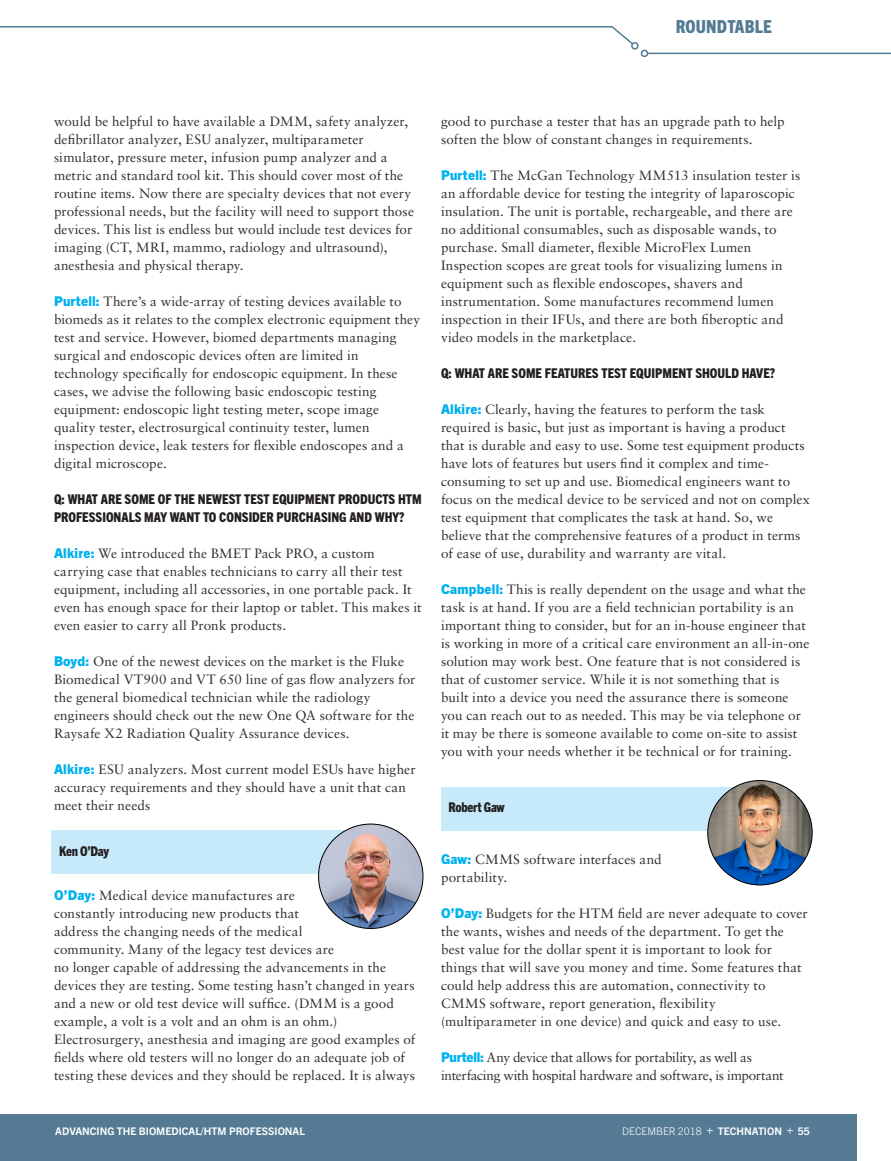
<style>
.page{position:relative;width:891px;height:1161px;background:#fff}
.page>*{position:absolute;margin:0;border:0;box-sizing:border-box;transform-origin:0 0}
.t1{font:800 condensed 18px "Trade Gothic Next LT Pro";letter-spacing:.01em;color:#547b93}
.Answer_Round_Table{font:13.5px/18px "Sabon";letter-spacing:.01em;color:#312f30}
.NEW_BODY_SUBHEAD{font:800 condensed 13.5px/18px "Trade Gothic Next LT Pro";color:#231f20}
.Answer_Round_Table-2{font:13.5px/18px "Sabon";letter-spacing:-.02em;color:#312f30}
.NEW_BODY_SUBHEAD-2{font:800 condensed 13.5px "Trade Gothic Next LT Pro";letter-spacing:-.02em;color:#231f20}
.t2{font:700 10.5px "Trade Gothic Next LT Pro";color:#fff}
.t3{font:300 10.5px "Trade Gothic Next LT Pro";color:#fff}
.s1{font-family:"Trade Gothic Next LT Pro";font-weight:800;color:#00b1ef}
</style>
<div class="page">
<hr style="left:0;top:1115px;width:1px;height:46px;background:#547b93">
<div style="left:1px;top:1115px;width:856px;height:46px;background:#547b93"></div>
<svg style="left:0;top:26px;width:633px;height:18px"></svg>
<div style="left:631px;top:42px;width:8px;height:8px;border:2px solid #547b93;border-radius:50%"></div>
<hr style="left:647px;top:53px;width:244px;height:1px;background:#547b93">
<div style="left:641px;top:50px;width:7px;height:7px;border:2px solid #547b93;border-radius:50%"></div>
<div style="left:52px;top:830px;width:332px;height:44px;background:#c6eafa"></div>
<img style="left:319px;top:824px;width:104px;height:104px;border-radius:52px">
<div style="left:441px;top:787px;width:332px;height:43px;background:#c6eafa"></div>
<img style="left:708px;top:781px;width:104px;height:104px;border-radius:52px">
<svg style="left:707px;top:1128px;width:6px;height:6px"></svg>
<svg style="left:787px;top:1128px;width:6px;height:6px"></svg>
<p class="t1" style="left:676px;top:14px;width:97px">ROUNDTABLE</p>
<p class="Answer_Round_Table" style="left:54px;top:112px;width:362px">would be helpful to have available a DMM, safety analyzer, defibrillator analyzer, ESU analyzer, multiparameter simulator, pressure meter, infusion pump analyzer and a metric and standard tool kit. This should cover most of the routine items. Now there are specialty devices that not every professional needs, but the facility will need to support those devices. This list is endless but would include test devices for imaging (CT, MRI, mammo, radiology and ultrasound), anesthesia and physical therapy.</p>
<p class="Answer_Round_Table" style="left:54px;top:292px;width:368px"><span class="s1">Purtell:</span> There’s a wide-array of testing devices available to biomeds as it relates to the complex electronic equipment they test and service. However, biomed departments managing surgical and endoscopic devices often are limited in technology specifically for endoscopic equipment. In these cases, we advise the following basic endoscopic testing equipment: endoscopic light testing meter, scope image quality tester, electrosurgical continuity tester, lumen inspection device, leak testers for flexible endoscopes and a digital microscope.</p>
<p class="NEW_BODY_SUBHEAD" style="left:54px;top:489px;width:369px">Q: WHAT ARE SOME OF THE NEWEST TEST EQUIPMENT PRODUCTS HTM<br>PROFESSIONALS MAY WANT TO CONSIDER PURCHASING AND WHY?</p>
<p class="Answer_Round_Table" style="left:54px;top:544px;width:369px"><span class="s1">Alkire:</span> We introduced the BMET Pack PRO, a custom carrying case that enables technicians to carry all their test equipment, including all accessories, in one portable pack. It even has enough space for their laptop or tablet. This makes it even easier to carry all Pronk products.</p>
<p class="Answer_Round_Table" style="left:54px;top:652px;width:363px"><span class="s1">Boyd:</span> One of the newest devices on the market is the Fluke Biomedical VT900 and VT 650 line of gas flow analyzers for the general biomedical technician while the radiology engineers should check out the new One QA software for the Raysafe X2 Radiation Quality Assurance devices.</p>
<p class="Answer_Round_Table" style="left:54px;top:760px;width:363px"><span class="s1">Alkire:</span> ESU analyzers. Most current model ESUs have higher accuracy requirements and they should have a unit that can meet their needs</p>
<p class="NEW_BODY_SUBHEAD" style="left:59px;top:841px;width:51px">Ken O’Day</p>
<p class="Answer_Round_Table" style="left:54px;top:886px;width:363px"><span class="s1">O’Day:</span> Medical device manufactures are<br>constantly introducing new products that<br>address the changing needs of the medical<br>community. Many of the legacy test devices are<br>no longer capable of addressing the advancements in the devices they are testing. Some testing hasn’t changed in years and a new or old test device will suffice. (DMM is a good example, a volt is a volt and an ohm is an ohm.)<br>Electrosurgery, anesthesia and imaging are good examples of fields where old testers will no longer do an adequate job of testing these devices and they should be replaced. It is always</p>
<p class="Answer_Round_Table" style="left:441px;top:112px;width:345px">good to purchase a tester that has an upgrade path to help soften the blow of constant changes in requirements.</p>
<p class="Answer_Round_Table" style="left:441px;top:166px;width:361px"><span class="s1">Purtell:</span> The McGan Technology MM513 insulation tester is an affordable device for testing the integrity of laparoscopic insulation. The unit is portable, rechargeable, and there are no additional consumables, such as disposable wands, to purchase. Small diameter, flexible MicroFlex Lumen Inspection scopes are great tools for visualizing lumens in equipment such as flexible endoscopes, shavers and instrumentation. Some manufactures recommend lumen inspection in their IFUs, and there are both fiberoptic and video models in the marketplace.</p>
<p class="NEW_BODY_SUBHEAD" style="left:441px;top:363px;width:336px">Q: WHAT ARE SOME FEATURES TEST EQUIPMENT SHOULD HAVE?</p>
<p class="Answer_Round_Table" style="left:441px;top:400px;width:371px"><span class="s1">Alkire:</span> Clearly, having the features to perform the task required is basic, but just as important is having a product that is durable and easy to use. Some test equipment products have lots of features but users find it complex and time&shy;consuming to set up and use. Biomedical engineers want to focus on the medical device to be serviced and not on complex test equipment that complicates the task at hand. So, we believe that the comprehensive features of a product in terms of ease of use, durability and warranty are vital.</p>
<p class="Answer_Round_Table" style="left:441px;top:580px;width:370px"><span class="s1">Campbell:</span> This is really dependent on the usage and what the task is at hand. If you are a field technician portability is an important thing to consider, but for an in-house engineer that is working in more of a critical care environment an all-in-one solution may work best. One feature that is not considered is that of customer service. While it is not something that is built into a device you need the assurance there is someone you can reach out to as needed. This may be via telephone or it may be there is someone available to come on-site to assist you with your needs whether it be technical or for training.</p>
<p class="NEW_BODY_SUBHEAD-2" style="left:448px;top:798px;width:58px">Robert Gaw</p>
<p class="Answer_Round_Table" style="left:441px;top:850px;width:222px"><span class="s1">Gaw:</span> CMMS software interfaces and portability.</p>
<p class="Answer_Round_Table" style="left:441px;top:904px;width:368px"><span class="s1">O’Day:</span> Budgets for the HTM field are never adequate to cover the wants, wishes and needs of the department. To get the best value for the dollar spent it is important to look for things that will save you money and time. Some features that could help address this are automation, connectivity to CMMS software, report generation, flexibility (multiparameter in one device) and quick and easy to use.</p>
<p class="Answer_Round_Table-2" style="left:441px;top:1048px;width:344px"><span class="s1">Purtell:</span> Any device that allows for portability, as well as interfacing with hospital hardware and software, is important</p>
<p class="t2" style="left:55px;top:1124px;width:251px">ADVANCING THE BIOMEDICAL/HTM PROFESSIONAL</p>
<p class="t3" style="left:622px;top:1124px;width:81px">DECEMBER 2018</p>
<p class="t2" style="left:718px;top:1124px;width:66px">TECHNATION</p>
<p class="t2" style="left:798px;top:1124px;width:14px">55</p>
</div>
